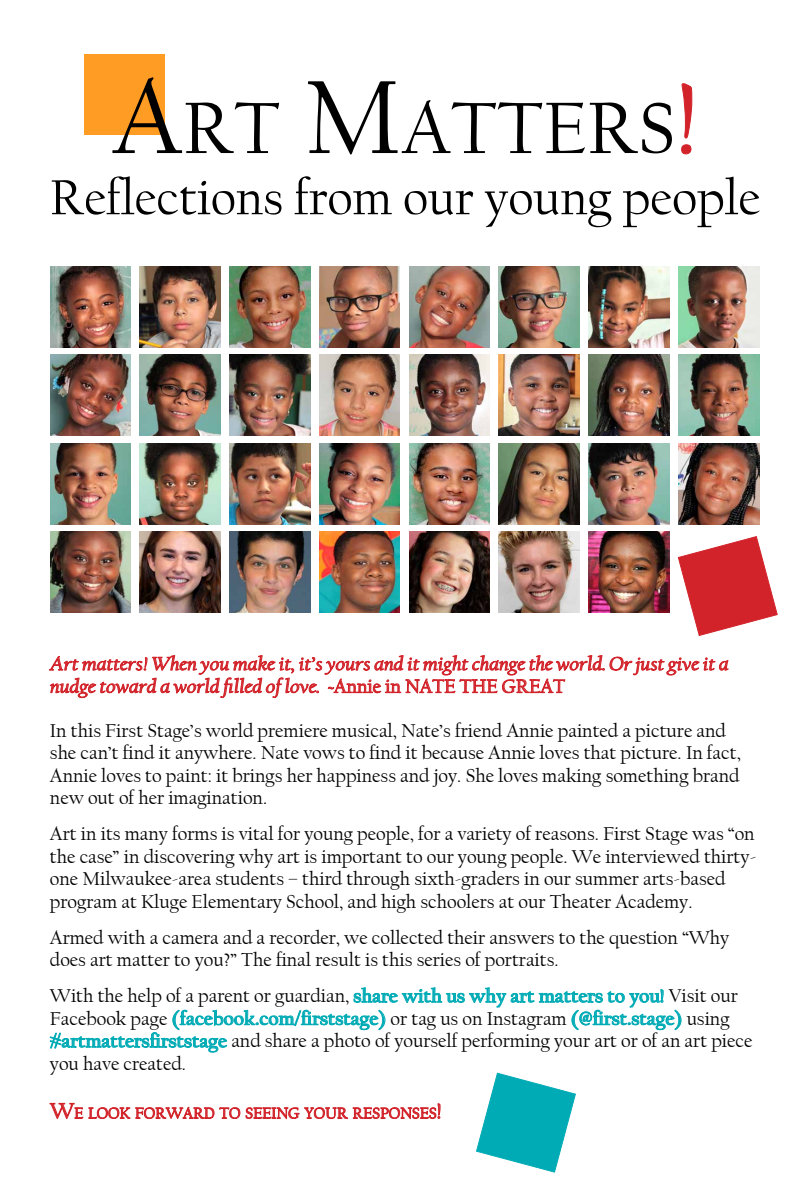
<style>
.page{position:relative;width:810px;height:1188px;background:#fff}
.page>*{position:absolute;margin:0;border:0;box-sizing:border-box;transform-origin:0 0}
.t1{font:75.6px "Californian FB";color:#000}
.t2{font:51px "Californian FB";color:#000}
.t3{font:19.5px/22.5px "Californian FB";color:#000}
.t4{font:italic 19.5px/22.5px "Californian FB";color:#d2232a;scale:1.16 1}
.t5{font:15.75px "Californian FB";color:#d2232a}
.s1{font-size:108px}
.s2{font-size:108px;color:#d2232a}
.s3{font-style:normal}
.s4{font-weight:700;color:#00abb5}
.s5{font-size:22.5px}
</style>
<div class="page">
<svg style="left:49px;top:655px;width:680px;height:44px"></svg>
<svg style="left:50px;top:988px;width:631px;height:185px"></svg>
<div style="left:84px;top:54px;width:81px;height:81px;background:#ff9c24"></div>
<img style="left:678px;top:355px;width:81px;height:81px">
<img style="left:50px;top:355px;width:81px;height:81px">
<img style="left:319px;top:355px;width:81px;height:81px">
<img style="left:319px;top:532px;width:81px;height:81px">
<img style="left:499px;top:267px;width:81px;height:81px">
<img style="left:229px;top:267px;width:81px;height:81px">
<svg style="left:681px;top:83px;width:11px;height:71px"></svg>
<img style="left:50px;top:267px;width:81px;height:81px">
<img style="left:140px;top:267px;width:80px;height:81px">
<img style="left:409px;top:532px;width:81px;height:81px">
<img style="left:229px;top:532px;width:81px;height:81px">
<img style="left:409px;top:267px;width:81px;height:81px">
<img style="left:589px;top:267px;width:80px;height:81px">
<img style="left:678px;top:267px;width:81px;height:81px">
<img style="left:140px;top:355px;width:80px;height:81px">
<img style="left:499px;top:355px;width:81px;height:81px">
<img style="left:589px;top:355px;width:80px;height:81px">
<img style="left:409px;top:444px;width:81px;height:81px">
<img style="left:499px;top:444px;width:81px;height:81px">
<img style="left:589px;top:444px;width:80px;height:81px">
<img style="left:678px;top:444px;width:81px;height:81px">
<img style="left:409px;top:355px;width:81px;height:81px">
<img style="left:499px;top:532px;width:81px;height:81px">
<img style="left:589px;top:532px;width:80px;height:81px">
<svg style="left:677px;top:536px;width:101px;height:100px"></svg>
<img style="left:50px;top:444px;width:81px;height:81px">
<img style="left:140px;top:444px;width:80px;height:81px">
<img style="left:229px;top:444px;width:81px;height:81px">
<img style="left:319px;top:444px;width:81px;height:81px">
<img style="left:50px;top:532px;width:81px;height:81px">
<img style="left:140px;top:532px;width:80px;height:81px">
<img style="left:229px;top:355px;width:81px;height:81px">
<img style="left:319px;top:267px;width:81px;height:81px">
<h1 class="t1" style="left:112px;top:87px;width:588px"><span class="s1">A</span>RT <span class="s1">M</span>ATTERS<span class="s2">!</span></h1>
<h2 class="t2" style="left:50px;top:169px;width:712px">Reflections from our young people</h2>
<p class="t4" style="left:50px;top:653px;width:587px">Art matters! When you make it, it’s yours and it might change the world. Or just give it a nudge toward a world filled of love. <span class="s3">~Annie in NATE THE GREAT</span></p>
<p class="t3" style="left:50px;top:719px;width:692px">In this First Stage’s world premiere musical, Nate’s friend Annie painted a picture and she can’t find it anywhere. Nate vows to find it because Annie loves that picture. In fact, Annie loves to paint: it brings her happiness and joy. She loves making something brand new out of her imagination.</p>
<p class="t3" style="left:50px;top:823px;width:708px">Art in its many forms is vital for young people, for a variety of reasons. First Stage was “on the case” in discovering why art is important to our young people. We interviewed thirty&shy;one Milwaukee-area students – third through sixth-graders in our summer arts-based program at Kluge Elementary School, and high schoolers at our Theater Academy.</p>
<p class="t3" style="left:50px;top:926px;width:681px">Armed with a camera and a recorder, we collected their answers to the question “Why does art matter to you?” The final result is this series of portraits.</p>
<p class="t3" style="left:50px;top:985px;width:704px">With the help of a parent or guardian, <span class="s4">share with us why art matters to you!</span> Visit our Facebook page <span class="s4">(facebook.com/firststage)</span> or tag us on Instagram <span class="s4">(@first.stage)</span> using <span class="s4">#artmattersfirststage</span> and share a photo of yourself performing your art or of an art piece you have created.</p>
<p class="t5" style="left:50px;top:1104px;width:393px"><span class="s5">W</span>E LOOK FORWARD TO SEEING YOUR RESPONSES<span class="s5">!</span></p>
</div>
